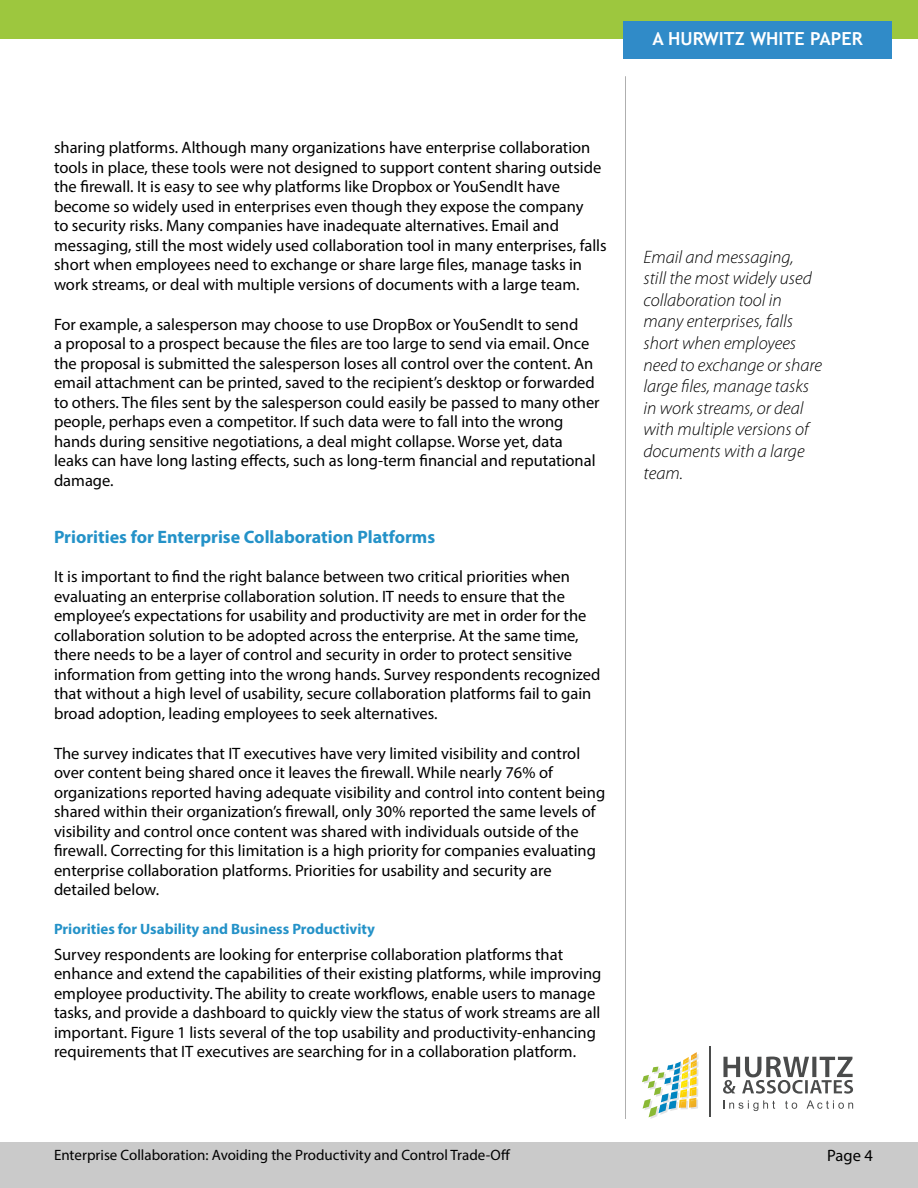
<style>
.page{position:relative;width:918px;height:1188px;background:#fff}
.page>*{position:absolute;margin:0;border:0;box-sizing:border-box;transform-origin:0 0}
.t1{font:italic 300 18px/21.6px "Myriad Pro";color:#000}
.t2{font:700 18px "Myriad Pro";color:#2492c8}
.t3{font:700 18px "Trebuchet MS";color:#fff}
.t4{font:16.5px/19.5px "Myriad Pro";color:#000}
.t5{font:15px "Myriad Pro";color:#000}
.t6{font:700 15px "Myriad Pro";color:#2492c8}
</style>
<div class="page">
<div style="left:0;top:0;width:918px;height:39px;background:#9dc73e"></div>
<div style="left:0;top:1143px;width:918px;height:45px;background:#cacaca"></div>
<div style="left:623px;top:21px;width:269px;height:38px;background:#308bc8"></div>
<svg style="left:642px;top:1052px;width:57px;height:67px"></svg>
<svg style="left:723px;top:1057px;width:130px;height:37px"></svg>
<svg style="left:723px;top:1100px;width:52px;height:11px"></svg>
<svg style="left:785px;top:1101px;width:12px;height:8px"></svg>
<svg style="left:807px;top:1100px;width:46px;height:9px"></svg>
<hr style="left:710px;top:1047px;width:1px;height:70px;background:#4a4b4b">
<hr style="left:625px;top:76px;width:1px;height:1043px;background:#afafaf">
<p class="t3" style="left:652px;top:28px;width:212px">A HURWITZ WHITE PAPER</p>
<p class="t4" style="left:54px;top:138px;width:554px">sharing platforms. Although many organizations have enterprise collaboration tools in place, these tools were not designed to support content sharing outside the firewall. It is easy to see why platforms like Dropbox or YouSendIt have become so widely used in enterprises even though they expose the company<br>to security risks. Many companies have inadequate alternatives. Email and messaging, still the most widely used collaboration tool in many enterprises, falls short when employees need to exchange or share large files, manage tasks in work streams, or deal with multiple versions of documents with a large team.</p>
<p class="t4" style="left:54px;top:314px;width:547px">For example, a salesperson may choose to use DropBox or YouSendIt to send<br>a proposal to a prospect because the files are too large to send via email. Once the proposal is submitted the salesperson loses all control over the content. An email attachment can be printed, saved to the recipient’s desktop or forwarded to others. The files sent by the salesperson could easily be passed to many other people, perhaps even a competitor. If such data were to fall into the wrong hands during sensitive negotiations, a deal might collapse. Worse yet, data leaks can have long lasting effects, such as long-term financial and reputational damage.</p>
<p class="t2" style="left:54px;top:525px;width:383px">Priorities for Enterprise Collaboration Platforms</p>
<p class="t4" style="left:54px;top:567px;width:548px">It is important to find the right balance between two critical priorities when evaluating an enterprise collaboration solution. IT needs to ensure that the employee’s expectations for usability and productivity are met in order for the collaboration solution to be adopted across the enterprise. At the same time, there needs to be a layer of control and security in order to protect sensitive information from getting into the wrong hands. Survey respondents recognized that without a high level of usability, secure collaboration platforms fail to gain broad adoption, leading employees to seek alternatives.</p>
<p class="t4" style="left:54px;top:743px;width:553px">The survey indicates that IT executives have very limited visibility and control over content being shared once it leaves the firewall. While nearly 76% of organizations reported having adequate visibility and control into content being shared within their organization’s firewall, only 30% reported the same levels of visibility and control once content was shared with individuals outside of the firewall. Correcting for this limitation is a high priority for companies evaluating enterprise collaboration platforms. Priorities for usability and security are detailed below.</p>
<p class="t6" style="left:54px;top:919px;width:323px">Priorities for Usability and Business Productivity</p>
<p class="t4" style="left:54px;top:944px;width:549px">Survey respondents are looking for enterprise collaboration platforms that enhance and extend the capabilities of their existing platforms, while improving employee productivity. The ability to create workflows, enable users to manage tasks, and provide a dashboard to quickly view the status of work streams are all important. Figure 1 lists several of the top usability and productivity-enhancing requirements that IT executives are searching for in a collaboration platform.</p>
<p class="t1" style="left:643px;top:246px;width:180px">Email and messaging,<br>still the most widely used collaboration tool in many enterprises, falls short when employees need to exchange or share large files, manage tasks in work streams, or deal with multiple versions of documents with a large team.</p>
<p class="t5" style="left:54px;top:1146px;width:458px">Enterprise Collaboration: Avoiding the Productivity and Control Trade-Off</p>
<p class="t4" style="left:827px;top:1145px;width:47px">Page 4</p>
</div>
